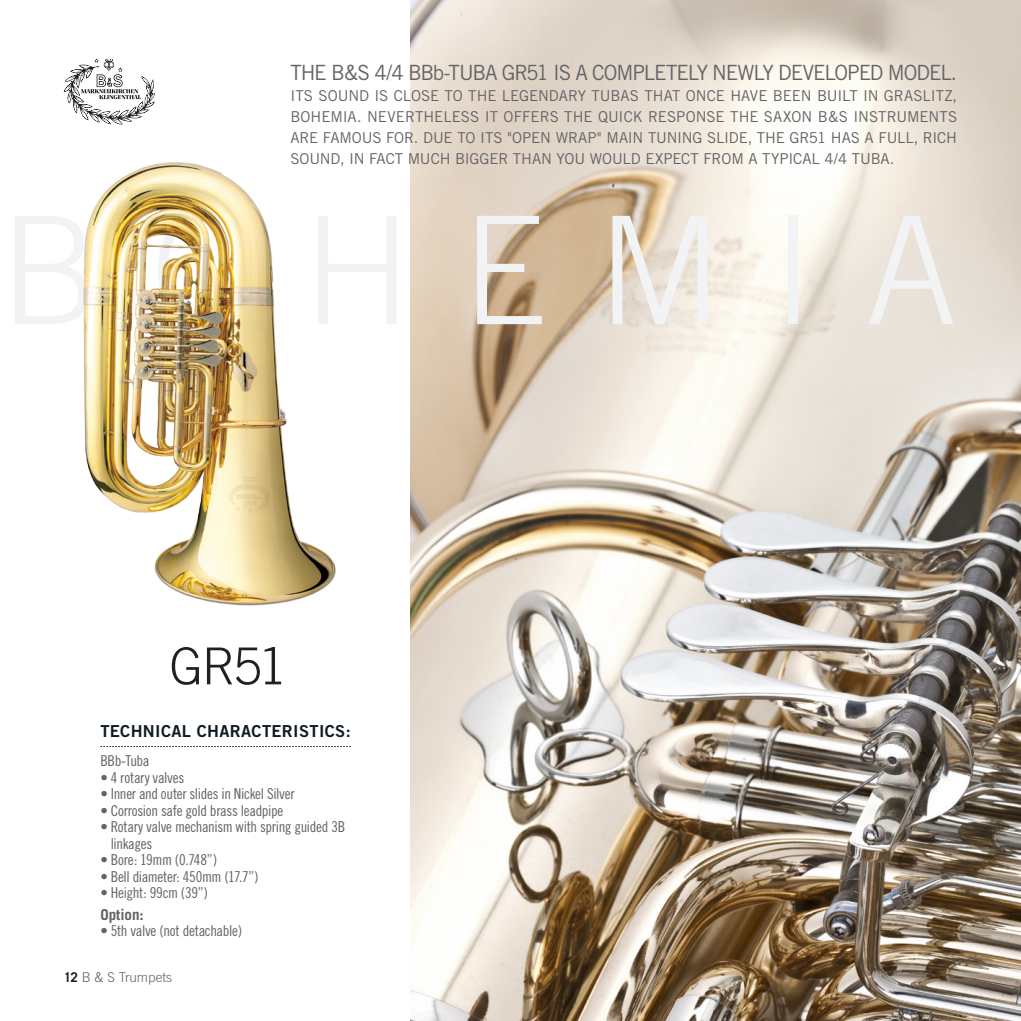
<style>
.page{position:relative;width:1021px;height:1021px;background:#fff}
.page>*{position:absolute;margin:0;border:0;box-sizing:border-box;transform-origin:0 0}
.Gamme{font:300 150px "Trade Gothic";letter-spacing:.34em;color:#f2f3f4}
.Instruments{font:300 51px "Trade Gothic";color:#231f20}
.Chapo{font:21px "Trade Gothic";letter-spacing:-.055em;color:#636366}
.Sous_titre{font:16.5px "Trade Gothic Bold Two";letter-spacing:.02em;color:#101a21}
.Chapo-2{font:15px/21px "Trade Gothic";letter-spacing:-.01em;color:#636366;text-align:justify}
.Texte{font:15px/16.5px "Trade Gothic Cond Eighteen";letter-spacing:-.02em;color:#636366}
.t1{font:700 15px "Trade Gothic";color:#636366}
.t2{font:300 13.5px "Trade Gothic";letter-spacing:-.005em;color:#636366}
.s1{font-weight:700;color:#231f20}
</style>
<div class="page">
<svg style="left:100px;top:746px;width:251px;height:1px"></svg>
<img style="left:410px;top:0;width:610px;height:1020px">
<img style="left:83px;top:162px;width:253px;height:444px">
<svg style="left:64px;top:59px;width:91px;height:65px"></svg>
<p class="Chapo" style="left:290px;top:60px;width:668px">THE B&amp;S 4/4 BBb‑TUBA GR51 IS A COMPLETELY NEWLY DEVELOPED MODEL.</p>
<p class="Chapo-2" style="left:290px;top:85px;width:668px">ITS SOUND IS CLOSE TO THE LEGENDARY TUBAS THAT ONCE HAVE BEEN BUILT IN GRASLITZ, BOHEMIA. NEVERTHELESS IT OFFERS THE QUICK RESPONSE THE SAXON B&amp;S INSTRUMENTS ARE FAMOUS FOR. DUE TO ITS "OPEN WRAP" MAIN TUNING SLIDE, THE GR51 HAS A FULL, RICH SOUND, IN FACT MUCH BIGGER THAN YOU WOULD EXPECT FROM A TYPICAL 4/4 TUBA.</p>
<p class="Gamme" style="left:0;top:182px;width:958px">BOHEMIA</p>
<p class="Instruments" style="left:169px;top:636px;width:119px">GR51</p>
<p class="Sous_titre" style="left:100px;top:720px;width:252px">TECHNICAL CHARACTERISTICS:</p>
<p class="Texte" style="left:100px;top:752px;width:51px">BBb-Tuba</p>
<p class="Texte" style="left:100px;top:768px;width:86px">• 4 rotary valves</p>
<p class="Texte" style="left:100px;top:785px;width:196px">• Inner and outer slides in Nickel Silver</p>
<p class="Texte" style="left:100px;top:801px;width:184px">• Corrosion safe gold brass leadpipe</p>
<p class="Texte" style="left:111px;top:818px;width:236px;text-indent:-10px">• Rotary valve mechanism with spring guided 3B linkages</p>
<p class="Texte" style="left:100px;top:851px;width:118px">• Bore: 19mm (0.748”)</p>
<p class="Texte" style="left:100px;top:867px;width:160px">• Bell diameter: 450mm (17.7”)</p>
<p class="Texte" style="left:100px;top:884px;width:109px">• Height: 99cm (39”)</p>
<p class="t1" style="left:100px;top:905px;width:45px">Option:</p>
<p class="Texte" style="left:100px;top:922px;width:143px">• 5th valve (not detachable)</p>
<p class="t2" style="left:64px;top:968px;width:110px"><span class="s1">12</span> B &amp; S Trumpets</p>
</div>
